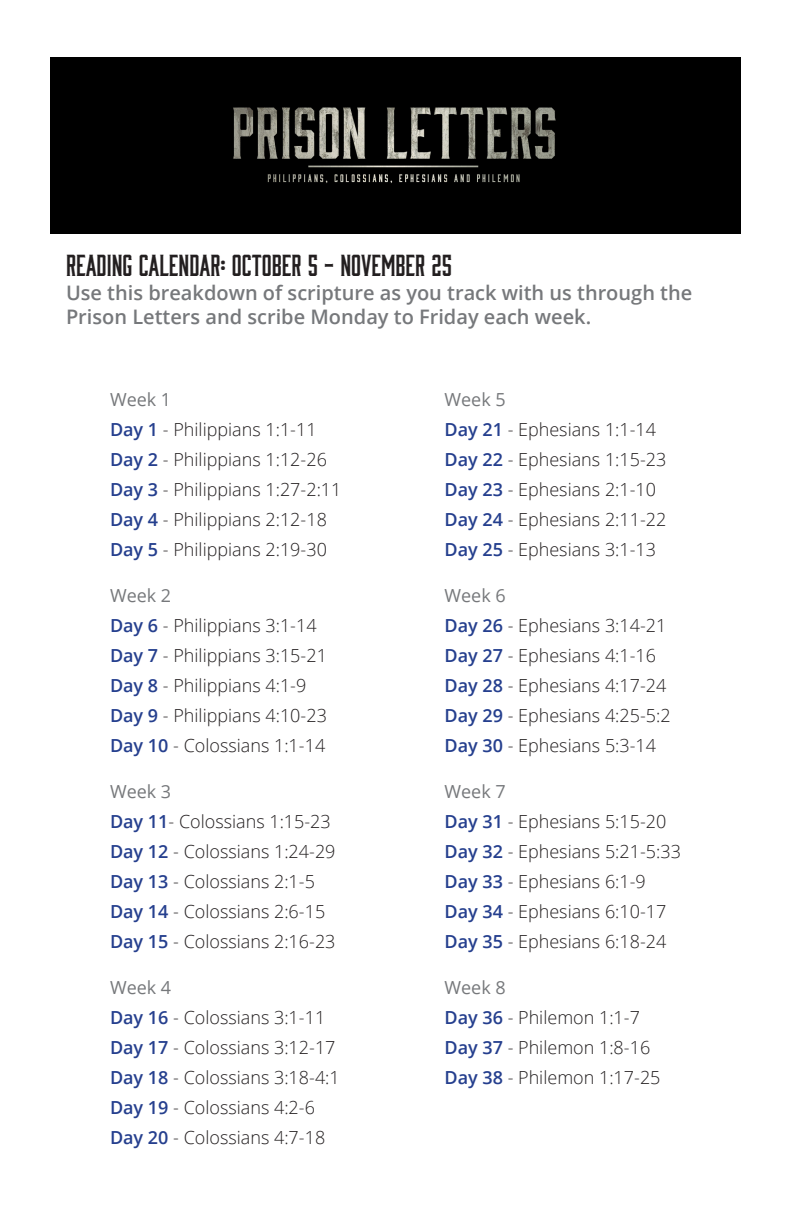
<style>
.page{position:relative;width:792px;height:1224px;background:#fff}
.page>*{position:absolute;margin:0;border:0;box-sizing:border-box;transform-origin:0 0}
.Paragraph_Style_1{font:28px "Bourbon";color:#231f20}
.Paragraph_Style_1-2{font:600 20px/24px "Open Sans";color:#76787b}
.t1{font:300 18px/30px "Open Sans";color:#231f20}
.t2{font:18px "Open Sans";color:#76787b}
.s1{font-weight:600;color:#253f8e}
.s2{font-weight:400;color:#76787b}
</style>
<div class="page">
<img style="left:50px;top:58px;width:691px;height:175px">
<p class="Paragraph_Style_1" style="left:66px;top:248px;width:388px">READING CALENDAR: OCTOBER 5 - NOVEMBER 25</p>
<p class="Paragraph_Style_1-2" style="left:66px;top:280px;width:628px">Use this breakdown of scripture as you track with us through the<br>Prison Letters and scribe Monday to Friday each week.</p>
<p class="t2" style="left:110px;top:388px;width:63px">Week 1</p>
<p class="t1" style="left:110px;top:414px;width:233px"><span class="s1">Day 1</span> - Philippians 1:1-11<br><span class="s1">Day 2</span> - Philippians 1:12-26<br><span class="s1">Day 3</span> - Philippians 1:27-2:11<br><span class="s1">Day 4</span> - Philippians 2:12-18<br><span class="s1">Day 5</span> - Philippians 2:19-30</p>
<p class="t2" style="left:110px;top:584px;width:63px">Week 2</p>
<p class="t1" style="left:110px;top:610px;width:208px"><span class="s1">Day 6</span> - Philippians 3:1-14</p>
<p class="t1" style="left:110px;top:640px;width:218px"><span class="s1">Day 7</span> - Philippians 3:15-21</p>
<p class="t1" style="left:110px;top:670px;width:198px"><span class="s1">Day 8</span> - Philippians 4:1-9</p>
<p class="t1" style="left:110px;top:700px;width:218px"><span class="s1">Day 9</span> - Philippians 4:10-23<br><span class="s1">Day 10</span> - Colossians 1:1-14</p>
<p class="t1" style="left:110px;top:776px;width:227px"><span class="s2">Week 3<br></span><span class="s1">Day 11</span>- Colossians 1:15-23<br><span class="s1">Day 12</span> - Colossians 1:24-29<br><span class="s1">Day 13</span> - Colossians 2:1-5</p>
<p class="t1" style="left:110px;top:896px;width:217px"><span class="s1">Day 14</span> - Colossians 2:6-15</p>
<p class="t1" style="left:110px;top:926px;width:227px"><span class="s1">Day 15</span> - Colossians 2:16-23</p>
<p class="t1" style="left:110px;top:972px;width:231px"><span class="s2">Week 4<br></span><span class="s1">Day 16</span> - Colossians 3:1-11<br><span class="s1">Day 17</span> - Colossians 3:12-17<br><span class="s1">Day 18</span> - Colossians 3:18-4:1<br><span class="s1">Day 19</span> - Colossians 4:2-6<br><span class="s1">Day 20</span> - Colossians 4:7-18</p>
<p class="t1" style="left:444px;top:384px;width:223px"><span class="s2">Week 5<br></span><span class="s1">Day 21</span> - Ephesians 1:1-14<br><span class="s1">Day 22</span> - Ephesians 1:15-23<br><span class="s1">Day 23</span> - Ephesians 2:1-10<br><span class="s1">Day 24</span> - Ephesians 2:11-22<br><span class="s1">Day 25</span> - Ephesians 3:1-13</p>
<p class="t1" style="left:444px;top:580px;width:228px"><span class="s2">Week 6<br></span><span class="s1">Day 26</span> - Ephesians 3:14-21<br><span class="s1">Day 27</span> - Ephesians 4:1-16<br><span class="s1">Day 28</span> - Ephesians 4:17-24<br><span class="s1">Day 29</span> - Ephesians 4:25-5:2<br><span class="s1">Day 30</span> - Ephesians 5:3-14</p>
<p class="t1" style="left:444px;top:776px;width:238px"><span class="s2">Week 7<br></span><span class="s1">Day 31</span> - Ephesians 5:15-20<br><span class="s1">Day 32</span> - Ephesians 5:21-5:33<br><span class="s1">Day 33</span> - Ephesians 6:1-9</p>
<p class="t1" style="left:444px;top:896px;width:223px"><span class="s1">Day 34</span> - Ephesians 6:10-17<br><span class="s1">Day 35</span> - Ephesians 6:18-24</p>
<p class="t1" style="left:444px;top:972px;width:218px"><span class="s2">Week 8<br></span><span class="s1">Day 36</span> - Philemon 1:1-7<br><span class="s1">Day 37</span> - Philemon 1:8-16<br><span class="s1">Day 38</span> - Philemon 1:17-25</p>
</div>
